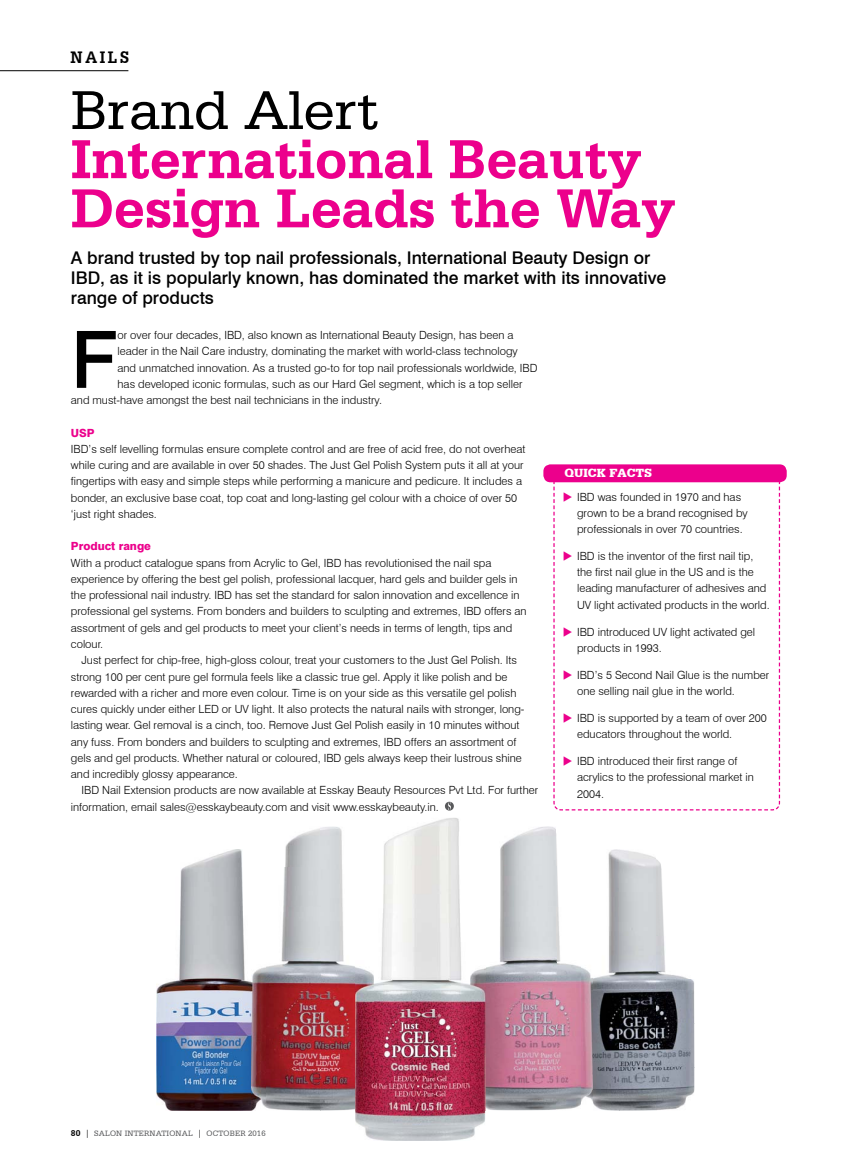
<style>
.page{position:relative;width:851px;height:1170px;background:#fff}
.page>*{position:absolute;margin:0;border:0;box-sizing:border-box;transform-origin:0 0}
.t1{font:500 79px "Swiss 721 BT";color:#000}
.t2{font:700 58.12px/49.1px "Serifa BT";color:#ec008c}
.t3{font:58.12px "Serifa BT";color:#000}
.t4{font:500 17.5px/20px "Swiss 721 BT";color:#000}
.t5{font:700 17.5px "Serifa BT";letter-spacing:.17em;color:#000;scale:.9 1}
.t6{font:900 12.5px "Serifa BT";color:#fff}
.t7{font:300 11.25px/16.2px "Swiss 721 BT";color:#000}
.t8{font:800 11.25px "Swiss 721 BT";color:#ec008c}
.t9{font:8.12px "Serifa BT";letter-spacing:.02em;color:#58595b}
.s1{font-weight:700;font-size:8.75px;color:#000}
.s2{color:#000}
</style>
<div class="page">
<hr style="left:0;top:70px;width:128px;height:1px;background:#000">
<svg style="left:445px;top:801px;width:9px;height:9px"></svg>
<img style="left:592px;top:849px;width:102px;height:217px">
<img style="left:592px;top:1066px;width:102px;height:44px">
<img style="left:157px;top:849px;width:108px;height:261px">
<img style="left:485px;top:826px;width:71px;height:284px">
<img style="left:556px;top:834px;width:3px;height:73px">
<img style="left:556px;top:907px;width:25px;height:203px">
<img style="left:581px;top:967px;width:11px;height:135px">
<img style="left:251px;top:828px;width:69px;height:39px">
<img style="left:320px;top:826px;width:35px;height:243px">
<img style="left:265px;top:866px;width:55px;height:203px">
<img style="left:251px;top:1069px;width:104px;height:41px">
<img style="left:355px;top:818px;width:130px;height:322px">
<img style="left:355px;top:826px;width:18px;height:284px">
<div style="left:543px;top:464px;width:243px;height:18px;background:#ec008c;border-radius:7px"></div>
<svg style="left:552px;top:482px;width:228px;height:329px"></svg>
<h3 class="t5" style="left:70px;top:46px;width:67px">NAILS</h3>
<h2 class="t3" style="left:71px;top:75px;width:310px">Brand Alert</h2>
<h2 class="t2" style="left:71px;top:133px;width:605px">International Beauty<br>Design Leads the Way</h2>
<h3 class="t4" style="left:71px;top:247px;width:597px">A brand trusted by top nail professionals, International Beauty Design or<br>IBD, as it is popularly known, has dominated the market with its innovative range of products</h3>
<h1 class="t1" style="left:71px;top:312px;width:48px">F</h1>
<p class="t7" style="left:117px;top:327px;width:397px">or over four decades, IBD, also known as International Beauty Design, has been a</p>
<p class="t7" style="left:117px;top:343px;width:401px">leader in the Nail Care industry, dominating the market with world-class technology</p>
<p class="t7" style="left:117px;top:359px;width:421px">and unmatched innovation. As a trusted go-to for top nail professionals worldwide, IBD</p>
<p class="t7" style="left:117px;top:375px;width:406px">has developed iconic formulas, such as our Hard Gel segment, which is a top seller</p>
<p class="t7" style="left:71px;top:392px;width:312px">and must-have amongst the best nail technicians in the industry.</p>
<p class="t8" style="left:71px;top:426px;width:25px">USP</p>
<p class="t7" style="left:71px;top:440px;width:456px">IBD’s self levelling formulas ensure complete control and are free of acid free, do not overheat</p>
<p class="t7" style="left:71px;top:457px;width:454px">while curing and are available in over 50 shades. The Just Gel Polish System puts it all at your</p>
<p class="t7" style="left:76px;top:473px;width:447px">ngertips with easy and simple steps while performing a manicure and pedicure. It includes a</p>
<p class="t7" style="left:71px;top:489px;width:447px">bonder, an exclusive base coat, top coat and long-lasting gel colour with a choice of over 50</p>
<p class="t7" style="left:71px;top:505px;width:87px">‘just right shades.</p>
<p class="t8" style="left:71px;top:539px;width:82px">Product range</p>
<p class="t7" style="left:71px;top:554px;width:457px">With a product catalogue spans from Acrylic to Gel, IBD has revolutionised the nail spa experience by offering the best gel polish, professional lacquer, hard gels and builder gels in the professional nail industry. IBD has set the standard for salon innovation and excellence in professional gel systems. From bonders and builders to sculpting and extremes, IBD offers an assortment of gels and gel products to meet your client’s needs in terms of length, tips and colour.</p>
<p class="t7" style="left:71px;top:652px;width:455px;text-indent:11px">Just perfect for chip-free, high-gloss colour, treat your customers to the Just Gel Polish. Its strong 100 per cent pure gel formula feels like a classic true gel. Apply it like polish and be rewarded with a richer and more even colour. Time is on your side as this versatile gel polish cures quickly under either LED or UV light. It also protects the natural nails with stronger, long&shy;lasting wear. Gel removal is a cinch, too. Remove Just Gel Polish easily in 10 minutes without any fuss. From bonders and builders to sculpting and extremes, IBD offers an assortment of gels and gel products. Whether natural or coloured, IBD gels always keep their lustrous shine and incredibly glossy appearance.</p>
<p class="t7" style="left:71px;top:782px;width:468px;text-indent:11px">IBD Nail Extension products are now available at Esskay Beauty Resources Pvt Ltd. For further information, email sales@esskaybeauty.com and visit www.esskaybeauty.in.</p>
<p class="t6" style="left:564px;top:465px;width:89px">QUICK FACTS</p>
<p class="t7" style="left:577px;top:488px;width:172px">IBD was founded in 1970 and has grown to be a brand recognised by professionals in over 70 countries.</p>
<p class="t7" style="left:577px;top:547px;width:194px">IBD is the inventor of the rst nail tip, the rst nail glue in the US and is the leading manufacturer of adhesives and UV light activated products in the world.</p>
<p class="t7" style="left:577px;top:623px;width:180px">IBD introduced UV light activated gel products in 1993.</p>
<p class="t7" style="left:577px;top:666px;width:194px">IBD’s 5 Second Nail Glue is the number one selling nail glue in the world.</p>
<p class="t7" style="left:577px;top:709px;width:191px">IBD is supported by a team of over 200 educators throughout the world.</p>
<p class="t7" style="left:577px;top:752px;width:178px">IBD introduced their rst range of acrylics to the professional market in<br>2004.</p>
<p class="t9" style="left:71px;top:1128px;width:196px"><span class="s1">80</span> <span class="s2">|</span> SALON INTERNATIONAL <span class="s2">|</span> OCTOBER 2016</p>
</div>
